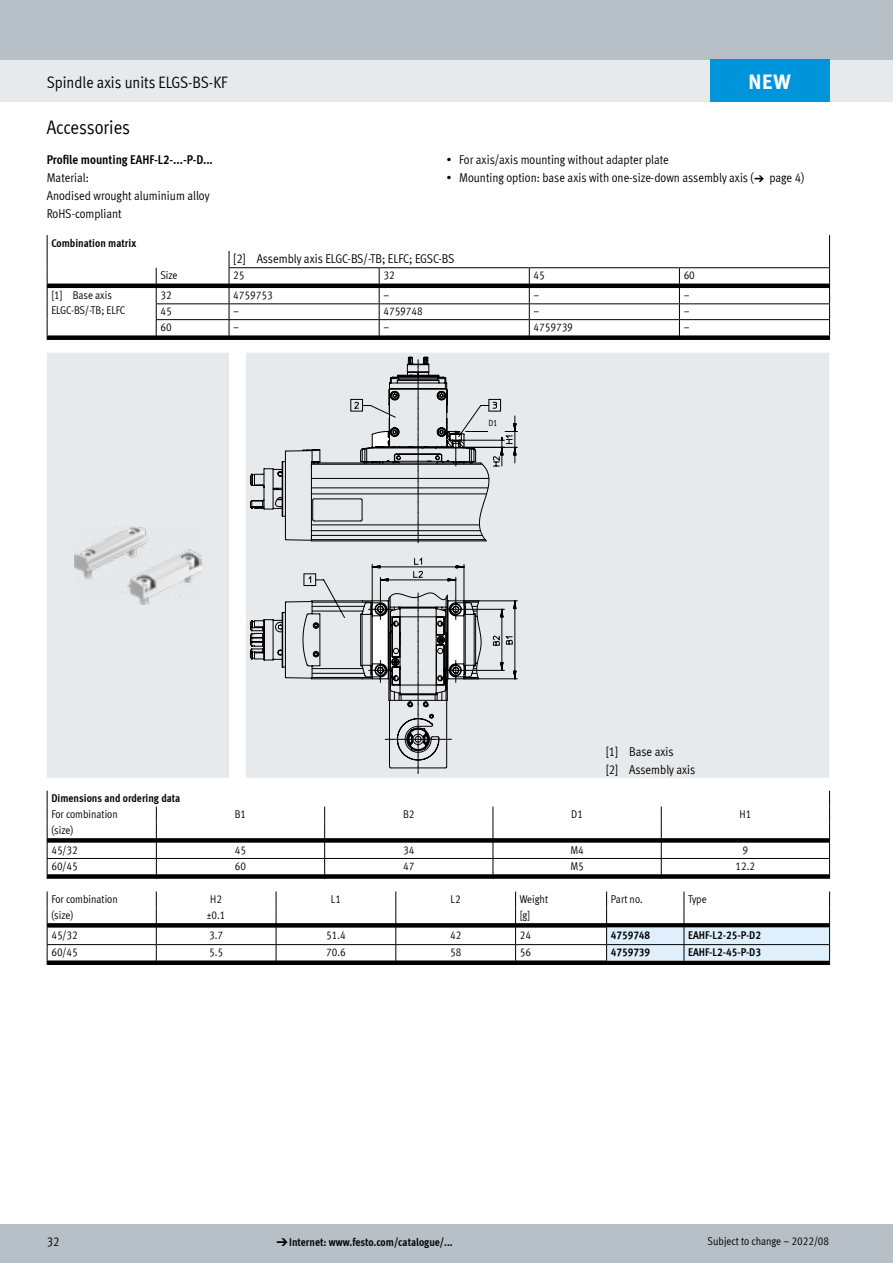
<style>
.page{position:relative;width:893px;height:1263px;background:#fff}
.page>*{position:absolute;margin:0;border:0;box-sizing:border-box;transform-origin:0 0}
.t1{font:700 21px "Meta Plus LF";color:#fff}
.FES_title_section{font:19.5px "Meta Cond LF";color:#000}
.FES_title_family{font:16.5px "Meta Cond LF";color:#000}
.FES_in_05{font:12.75px "Meta Cond LF";color:#000}
.FES_regular{font:12.75px "Meta Cond LF";color:#000}
.FES_head_accessories{font:700 12.75px "Meta Cond LF";color:#000}
.FES_tab_regular{font:11.25px "Meta Cond LF";color:#000}
.FES_tab_head_1{font:700 11.25px "Meta Cond LF";color:#000}
.FES_tab_head_2{font:11.25px "Meta Cond LF";color:#000}
.FES_type_code{font:700 11.25px "Meta Cond LF";color:#000}
.FES_tab_regular_cent{font:11.25px "Meta Cond LF";color:#000}
.FES_tab_head_2_centr{font:11.25px "Meta Cond LF";color:#000}
.FES_tab_in_05{font:11.25px "Meta Cond LF";color:#000}
.FES_type_code_head{font:11.25px "Meta Cond LF";color:#000}
.t2{font:9px "Meta Cond LF";color:#000}
.s1{font-family:"Meto Pict 182"}
.s2{font-family:"Meto Pict 182";font-weight:400}
</style>
<div class="page">
<div style="left:0;top:1225px;width:893px;height:38px;background:#b6c0c6"></div>
<div style="left:0;top:60px;width:893px;height:42px;background:#e7eaec"></div>
<div style="left:0;top:0;width:893px;height:60px;background:#b6c0c6"></div>
<svg style="left:47px;top:235px;width:783px;height:105px"></svg>
<hr style="left:229px;top:267px;width:150px;height:1px;background:#000">
<hr style="left:379px;top:267px;width:150px;height:1px;background:#000">
<hr style="left:529px;top:267px;width:150px;height:1px;background:#000">
<hr style="left:679px;top:267px;width:151px;height:1px;background:#000">
<div style="left:47px;top:353px;width:782px;height:425px;background:#e7eaec"></div>
<img style="left:74px;top:526px;width:128px;height:79px">
<svg style="left:250px;top:357px;width:263px;height:186px;background:#ced1d3"></svg>
<svg style="left:250px;top:557px;width:263px;height:216px;background:#ced0d2"></svg>
<svg style="left:47px;top:791px;width:783px;height:88px"></svg>
<svg style="left:47px;top:891px;width:783px;height:74px"></svg>
<div style="left:710px;top:60px;width:119px;height:42px;background:#0095db"></div>
<div style="left:488px;top:420px;width:16px;height:17px;background:#e7eaec"></div>
<p class="FES_title_family" style="left:47px;top:72px;width:182px">Spindle axis units ELGS-BS-KF</p>
<p class="FES_title_section" style="left:47px;top:116px;width:85px">Accessories</p>
<p class="FES_head_accessories" style="left:47px;top:151px;width:168px">Profile mounting EAHF-L2-...-P-D...</p>
<p class="FES_regular" style="left:47px;top:170px;width:43px">Material:</p>
<p class="FES_regular" style="left:47px;top:188px;width:164px">Anodised wrought aluminium alloy</p>
<p class="FES_regular" style="left:47px;top:206px;width:77px">RoHS-compliant</p>
<p class="FES_tab_head_1" style="left:51px;top:236px;width:86px">Combination matrix</p>
<p class="t1" style="left:748px;top:68px;width:44px">NEW</p>
<p class="FES_in_05" style="left:446px;top:152px;width:224px">• For axis/axis mounting without adapter plate</p>
<p class="FES_in_05" style="left:446px;top:170px;width:359px">• Mounting option: base axis with one-size-down assembly axis (<span class="s1">a</span> page 4)</p>
<p class="FES_in_05" style="left:233px;top:251px;width:223px">[2] Assembly axis ELGC-BS/-TB; ELFC; EGSC-BS</p>
<p class="FES_tab_in_05" style="left:51px;top:288px;width:62px">[1] Base axis</p>
<p class="FES_tab_regular" style="left:51px;top:303px;width:75px">ELGC-BS/-TB; ELFC</p>
<p class="FES_tab_head_2" style="left:160px;top:268px;width:19px">Size</p>
<p class="FES_tab_head_2" style="left:233px;top:268px;width:13px">25</p>
<p class="FES_tab_head_2" style="left:383px;top:268px;width:13px">32</p>
<p class="FES_tab_head_2" style="left:534px;top:268px;width:13px">45</p>
<p class="FES_tab_head_2" style="left:684px;top:268px;width:13px">60</p>
<p class="FES_tab_regular" style="left:160px;top:288px;width:13px">32</p>
<p class="FES_tab_regular" style="left:233px;top:288px;width:41px">4759753</p>
<p class="FES_tab_regular" style="left:383px;top:288px;width:7px">–</p>
<p class="FES_tab_regular" style="left:534px;top:288px;width:7px">–</p>
<p class="FES_tab_regular" style="left:684px;top:288px;width:7px">–</p>
<p class="FES_tab_regular" style="left:160px;top:304px;width:13px">45</p>
<p class="FES_tab_regular" style="left:233px;top:304px;width:7px">–</p>
<p class="FES_tab_regular" style="left:383px;top:304px;width:41px">4759748</p>
<p class="FES_tab_regular" style="left:534px;top:304px;width:7px">–</p>
<p class="FES_tab_regular" style="left:684px;top:304px;width:7px">–</p>
<p class="FES_tab_regular" style="left:160px;top:320px;width:13px">60</p>
<p class="FES_tab_regular" style="left:233px;top:320px;width:7px">–</p>
<p class="FES_tab_regular" style="left:383px;top:320px;width:7px">–</p>
<p class="FES_tab_regular" style="left:534px;top:320px;width:41px">4759739</p>
<p class="FES_tab_regular" style="left:684px;top:320px;width:7px">–</p>
<p class="t2" style="left:488px;top:417px;width:11px">D1</p>
<p class="FES_in_05" style="left:606px;top:744px;width:69px">[1] Base axis</p>
<p class="FES_in_05" style="left:606px;top:762px;width:91px">[2] Assembly axis</p>
<p class="FES_tab_head_1" style="left:51px;top:791px;width:130px">Dimensions and ordering data</p>
<p class="FES_tab_head_2" style="left:51px;top:807px;width:68px">For combination</p>
<p class="FES_tab_head_2_centr" style="left:235px;top:807px;width:13px">B1</p>
<p class="FES_tab_head_2_centr" style="left:403px;top:807px;width:13px">B2</p>
<p class="FES_tab_head_2_centr" style="left:571px;top:807px;width:13px">D1</p>
<p class="FES_tab_head_2_centr" style="left:739px;top:807px;width:13px">H1</p>
<p class="FES_tab_head_2" style="left:51px;top:823px;width:23px">(size)</p>
<p class="FES_tab_regular" style="left:51px;top:843px;width:28px">45/32</p>
<p class="FES_tab_regular_cent" style="left:235px;top:843px;width:13px">45</p>
<p class="FES_tab_regular_cent" style="left:403px;top:843px;width:13px">34</p>
<p class="FES_tab_regular_cent" style="left:570px;top:843px;width:15px">M4</p>
<p class="FES_tab_regular_cent" style="left:743px;top:843px;width:7px">9</p>
<p class="FES_tab_regular" style="left:51px;top:859px;width:28px">60/45</p>
<p class="FES_tab_regular_cent" style="left:235px;top:859px;width:13px">60</p>
<p class="FES_tab_regular_cent" style="left:403px;top:859px;width:13px">47</p>
<p class="FES_tab_regular_cent" style="left:570px;top:859px;width:15px">M5</p>
<p class="FES_tab_regular_cent" style="left:736px;top:859px;width:21px">12.2</p>
<p class="FES_tab_head_2" style="left:51px;top:892px;width:68px">For combination</p>
<p class="FES_tab_head_2_centr" style="left:210px;top:892px;width:13px">H2</p>
<p class="FES_tab_head_2_centr" style="left:331px;top:892px;width:12px">L1</p>
<p class="FES_tab_head_2_centr" style="left:451px;top:892px;width:12px">L2</p>
<p class="FES_tab_head_2" style="left:520px;top:892px;width:30px">Weight</p>
<p class="FES_type_code_head" style="left:611px;top:892px;width:33px">Part no.</p>
<p class="FES_type_code_head" style="left:688px;top:892px;width:20px">Type</p>
<p class="FES_tab_head_2" style="left:51px;top:908px;width:23px">(size)</p>
<p class="FES_tab_head_2_centr" style="left:207px;top:908px;width:20px">±0.1</p>
<p class="FES_tab_head_2" style="left:520px;top:908px;width:12px">[g]</p>
<p class="FES_tab_regular" style="left:51px;top:928px;width:28px">45/32</p>
<p class="FES_tab_regular_cent" style="left:209px;top:928px;width:15px">3.7</p>
<p class="FES_tab_regular_cent" style="left:326px;top:928px;width:21px">51.4</p>
<p class="FES_tab_regular_cent" style="left:450px;top:928px;width:13px">42</p>
<p class="FES_tab_regular" style="left:520px;top:928px;width:13px">24</p>
<p class="FES_type_code" style="left:611px;top:928px;width:41px">4759748</p>
<p class="FES_type_code" style="left:688px;top:928px;width:74px">EAHF-L2-25-P-D2</p>
<p class="FES_tab_regular" style="left:51px;top:945px;width:28px">60/45</p>
<p class="FES_tab_regular_cent" style="left:209px;top:945px;width:15px">5.5</p>
<p class="FES_tab_regular_cent" style="left:326px;top:945px;width:21px">70.6</p>
<p class="FES_tab_regular_cent" style="left:450px;top:945px;width:13px">58</p>
<p class="FES_tab_regular" style="left:520px;top:945px;width:13px">56</p>
<p class="FES_type_code" style="left:611px;top:945px;width:41px">4759739</p>
<p class="FES_type_code" style="left:688px;top:945px;width:74px">EAHF-L2-45-P-D3</p>
<p class="FES_in_05" style="left:47px;top:1234px;width:14px">32</p>
<p class="FES_tab_head_1" style="left:276px;top:1235px;width:178px"><span class="s2">d</span>Internet: www.festo.com/catalogue/...</p>
<p class="FES_tab_regular" style="left:708px;top:1234px;width:123px">Subject to change – 2022/08</p>
</div>
